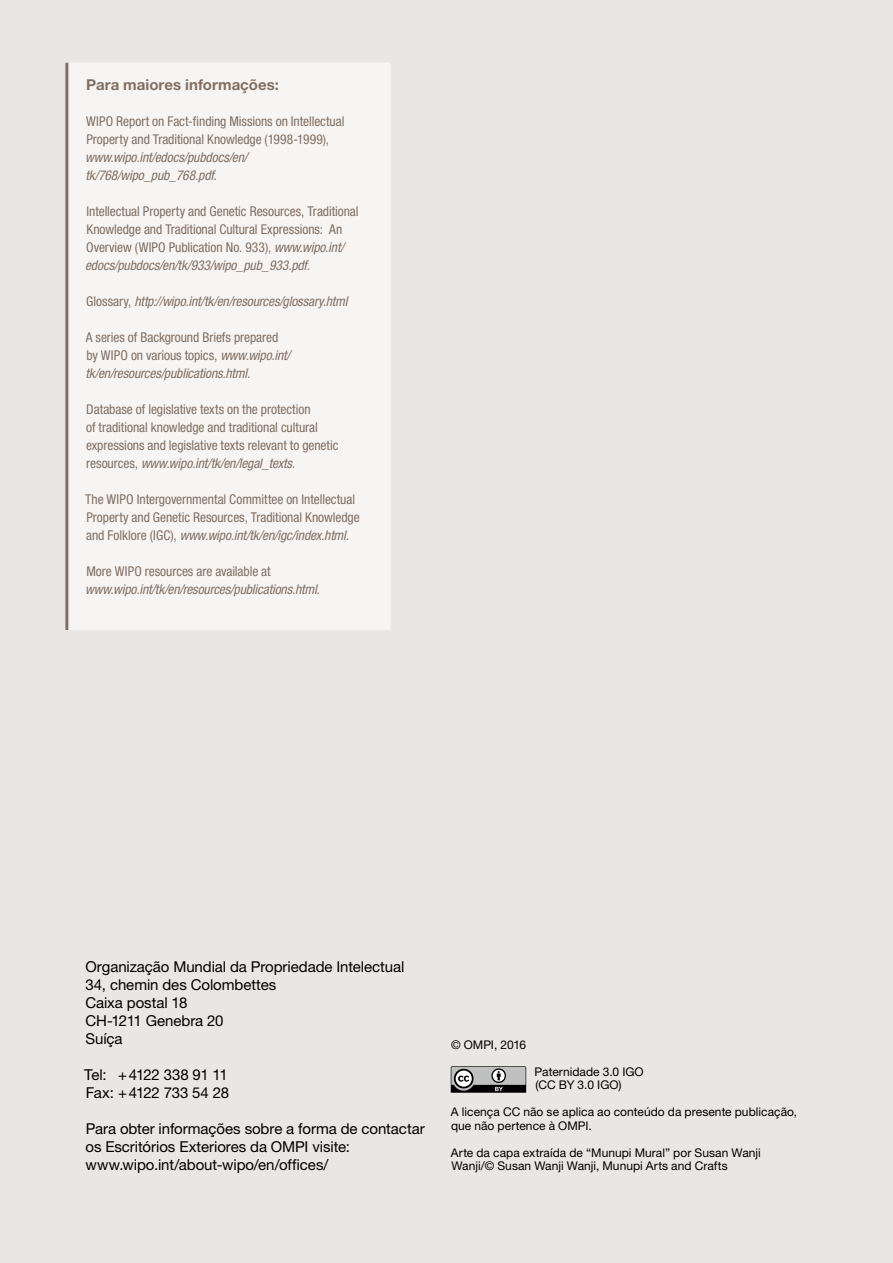
<style>
.page{position:relative;width:893px;height:1263px;background:#eae6e4}
.page>*{position:absolute;margin:0;border:0;box-sizing:border-box;transform-origin:0 0}
.t1{font:15px/18px "Helvetica Neue LT Std";letter-spacing:-.005em;color:#000}
.t2{font:15px/18px "Helvetica Neue LT Std";letter-spacing:-.025em;color:#000}
.t3{font:700 15px "Helvetica Neue LT Std";letter-spacing:.005em;color:#826f61}
.t4{font:condensed 13.5px/18px "Helvetica Neue LT Std";letter-spacing:-.005em;color:#826f61}
.t5{font:italic condensed 13.5px/18px "Helvetica Neue LT Std";letter-spacing:-.01em;color:#826f61}
.t6{font:12px/13.5px "Helvetica Neue LT Std";letter-spacing:.005em;color:#000}
.s1{font-style:italic}
.s2{font-style:normal}
</style>
<div class="page">
<div style="left:68px;top:63px;width:322px;height:567px;background:#f7f5f4;border:1px solid #f7f5f4"></div>
<hr style="left:65px;top:63px;width:3px;height:567px;background:#826f61">
<svg style="left:451px;top:1066px;width:75px;height:27px;background:#7f8080"></svg>
<p class="t3" style="left:86px;top:75px;width:194px">Para maiores informações:</p>
<p class="t4" style="left:86px;top:112px;width:260px">WIPO Report on Fact-finding Missions on Intellectual<br>Property and Traditional Knowledge (1998-1999),</p>
<p class="t5" style="left:85px;top:149px;width:164px">www.wipo.int/edocs/pubdocs/en/ tk/768/wipo_pub_768.pdf.</p>
<p class="t4" style="left:85px;top:202px;width:275px">Intellectual Property and Genetic Resources, Traditional Knowledge and Traditional Cultural Expressions: An Overview (WIPO Publication No. 933), <span class="s1">www.wipo.int/ edocs/pubdocs/en/tk/933/wipo_pub_933.pdf.</span></p>
<p class="t5" style="left:86px;top:293px;width:263px"><span class="s2">Glossary,</span> http://wipo.int/tk/en/resources/glossary.html</p>
<p class="t4" style="left:85px;top:328px;width:206px">A series of Background Briefs prepared by WIPO on various topics, <span class="s1">www.wipo.int/ tk/en/resources/publications.html.</span></p>
<p class="t4" style="left:86px;top:400px;width:254px">Database of legislative texts on the protection<br>of traditional knowledge and traditional cultural expressions and legislative texts relevant to genetic resources, <span class="s1">www.wipo.int/tk/en/legal_texts.</span></p>
<p class="t4" style="left:85px;top:490px;width:276px">The WIPO Intergovernmental Committee on Intellectual<br>Property and Genetic Resources, Traditional Knowledge and Folklore (IGC), <span class="s1">www.wipo.int/tk/en/igc/index.html.</span></p>
<p class="t4" style="left:86px;top:562px;width:186px">More WIPO resources are available at</p>
<p class="t5" style="left:85px;top:581px;width:236px">www.wipo.int/tk/en/resources/publications.html.</p>
<p class="t1" style="left:85px;top:957px;width:321px">Organização Mundial da Propriedade Intelectual<br>34, chemin des Colombettes<br>Caixa postal 18<br>CH-1211 Genebra 20<br>Suíça</p>
<p class="t2" style="left:84px;top:1065px;width:146px">Tel: +4122 338 91 11<br>Fax: +4122 733 54 28</p>
<p class="t1" style="left:85px;top:1119px;width:341px">Para obter informações sobre a forma de contactar os Escritórios Exteriores da OMPI visite: www.wipo.int/about-wipo/en/offices/</p>
<p class="t6" style="left:451px;top:1037px;width:77px">© OMPI, 2016</p>
<p class="t6" style="left:535px;top:1064px;width:111px">Paternidade 3.0 IGO (CC BY 3.0 IGO)</p>
<p class="t6" style="left:451px;top:1105px;width:348px">A licença CC não se aplica ao conteúdo da presente publicação, que não pertence à OMPI.</p>
<p class="t6" style="left:451px;top:1145px;width:311px">Arte da capa extraída de “Munupi Mural” por Susan Wanji<br>Wanji/© Susan Wanji Wanji, Munupi Arts and Crafts</p>
</div>
